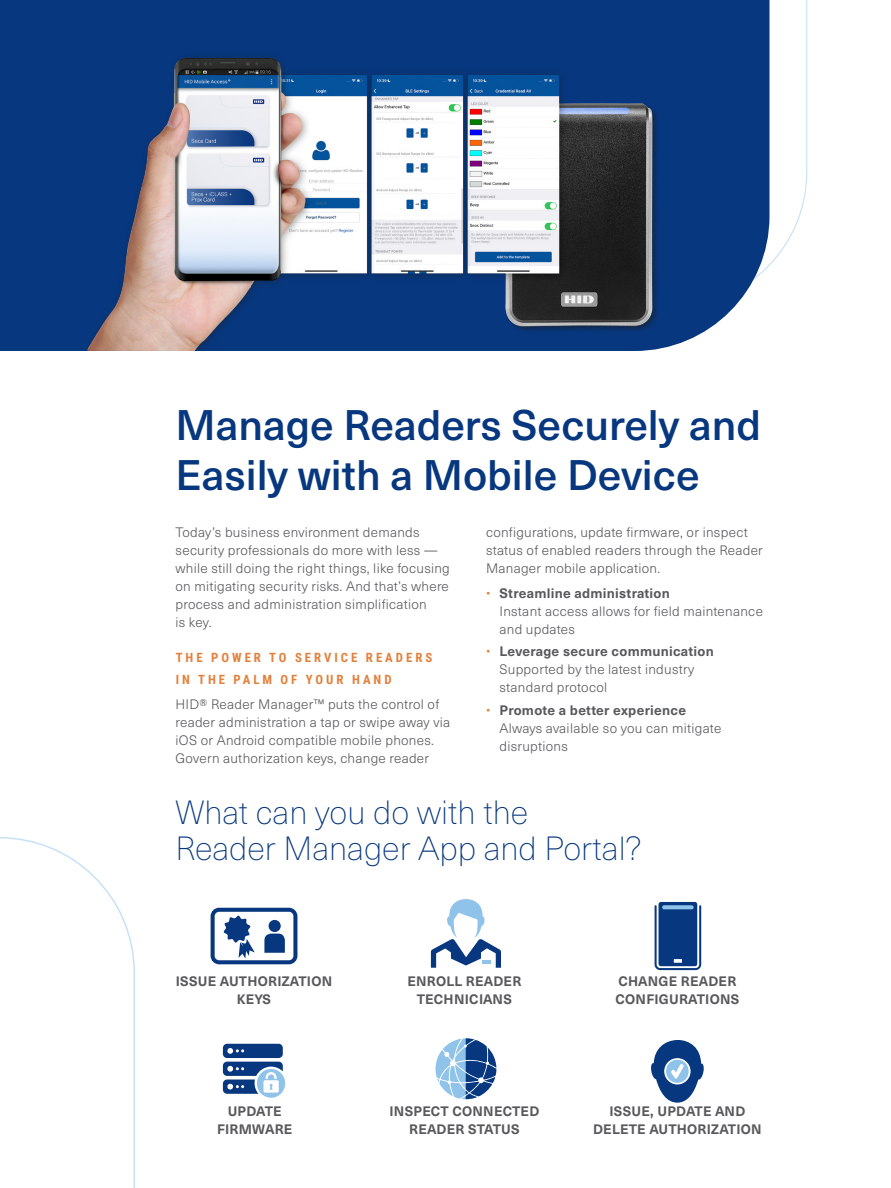
<style>
.page{position:relative;width:891px;height:1188px;background:#fff}
.page>*{position:absolute;margin:0;border:0;box-sizing:border-box;transform-origin:0 0}
.br_1st_page_large_he{font:500 42px/50.4px "Neue Haas Unica Pro";color:#07377e}
.br_blue_product_box{font:100 33px "Neue Haas Unica Pro";color:#07377e}
.br_main_body{font:300 13.5px/18px "Neue Haas Unica Pro";letter-spacing:.02em;color:#58595b}
.br_bullet_list_body{font:300 13.5px/18px "Neue Haas Unica Pro";letter-spacing:.02em;color:#58595b}
.t1{font:700 13.5px/18px "Neue Haas Unica Pro";letter-spacing:.02em;color:#58595b;text-align:center}
.br_small_section_sub{font:700 12.75px "Roboto Condensed";letter-spacing:.235em;color:#e2813c}
.s1{color:#e2813c}
.s2{font-weight:700}
</style>
<div class="page">
<svg style="left:0;top:837px;width:135px;height:351px"></svg>
<div style="left:0;top:0;width:770px;height:351px;background:#07377e"></div>
<img style="left:87px;top:24px;width:640px;height:327px">
<svg style="left:651px;top:1040px;width:53px;height:63px"></svg>
<svg style="left:431px;top:899px;width:70px;height:69px"></svg>
<svg style="left:436px;top:1038px;width:60px;height:61px"></svg>
<svg style="left:211px;top:908px;width:86px;height:56px"></svg>
<svg style="left:223px;top:1044px;width:63px;height:54px"></svg>
<svg style="left:655px;top:902px;width:46px;height:68px;background:#26508e"></svg>
<svg style="left:662px;top:905px;width:32px;height:4px"></svg>
<h1 class="br_1st_page_large_he" style="left:176px;top:400px;width:587px">Manage Readers Securely and<br>Easily with a Mobile Device</h1>
<p class="br_main_body" style="left:176px;top:523px;width:276px">Today’s business environment demands security professionals do more with less — while still doing the right things, like focusing on mitigating security risks. And that’s where process and administration simplification<br>is key.</p>
<h3 class="br_small_section_sub" style="left:176px;top:649px;width:258px">THE POWER TO SERVICE READERS</h3>
<h3 class="br_small_section_sub" style="left:176px;top:671px;width:217px">IN THE PALM OF YOUR HAND</h3>
<p class="br_main_body" style="left:176px;top:696px;width:276px">HID® Reader Manager™ puts the control of reader administration a tap or swipe away via iOS or Android compatible mobile phones.<br>Govern authorization keys, change reader</p>
<p class="br_main_body" style="left:486px;top:523px;width:278px">configurations, update firmware, or inspect status of enabled readers through the Reader<br>Manager mobile application.</p>
<p class="br_bullet_list_body" style="left:500px;top:584px;width:265px;text-indent:-14px"><span class="s1">•</span> <span class="s2">Streamline administration<br></span>Instant access allows for field maintenance and updates</p>
<p class="br_bullet_list_body" style="left:500px;top:643px;width:216px;text-indent:-14px"><span class="s1">•</span> <span class="s2">Leverage secure communication<br></span>Supported by the latest industry standard protocol</p>
<p class="br_bullet_list_body" style="left:500px;top:701px;width:223px;text-indent:-14px"><span class="s1">•</span> <span class="s2">Promote a better experience<br></span>Always available so you can mitigate disruptions</p>
<p class="br_blue_product_box" style="left:176px;top:793px;width:354px">What can you do with the</p>
<p class="br_blue_product_box" style="left:176px;top:829px;width:468px">Reader Manager App and Portal?</p>
<p class="t1" style="left:176px;top:972px;width:158px">ISSUE AUTHORIZATION<br>KEYS</p>
<p class="t1" style="left:407px;top:972px;width:115px">ENROLL READER<br>TECHNICIANS</p>
<p class="t1" style="left:615px;top:972px;width:125px;text-align:left">CHANGE READER<br>CONFIGURATIONS</p>
<p class="t1" style="left:217px;top:1102px;width:77px">UPDATE<br>FIRMWARE</p>
<p class="t1" style="left:390px;top:1102px;width:151px">INSPECT CONNECTED<br>READER STATUS</p>
<p class="t1" style="left:593px;top:1102px;width:170px">ISSUE, UPDATE AND<br>DELETE AUTHORIZATION</p>
</div>
